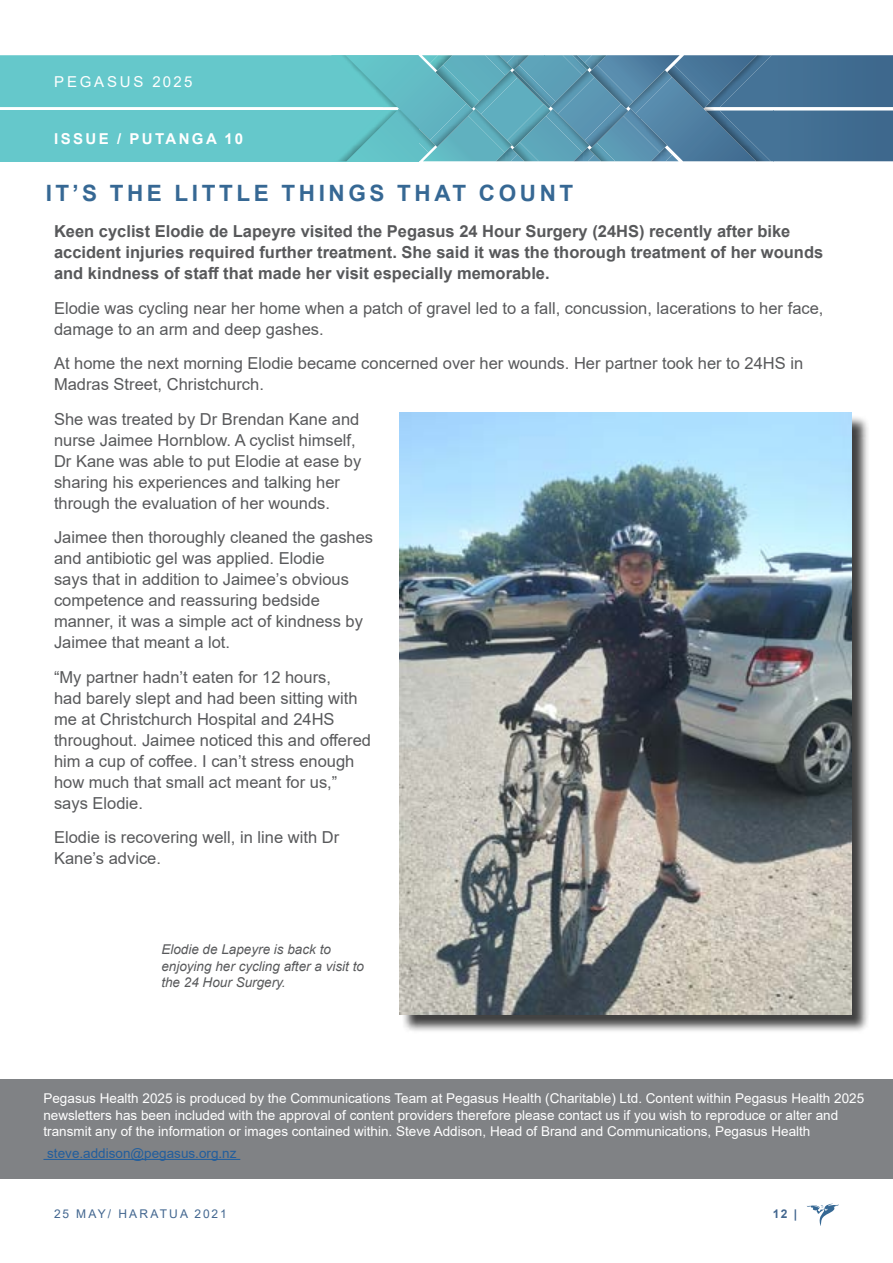
<style>
.page{position:relative;width:893px;height:1263px;background:#fff}
.page>*{position:absolute;margin:0;border:0;box-sizing:border-box;transform-origin:0 0}
.t1{font:700 22.5px "Arial";letter-spacing:.16em;color:#366894}
.t2{font:16.5px/21px "Arial";color:#58595b}
.t3{font:700 16.5px/21px "Arial";color:#58595b}
.t4{font:700 15px "Arial";letter-spacing:.16em;color:#fff}
.t5{font:15px "Arial";letter-spacing:.185em;color:#fff}
.t6{font:13.5px/16.2px "Arial";color:#fff}
.t7{font:italic 13.5px/16.5px "Arial";color:#58595b}
.t8{font:13.5px "Arial";color:#215e9e}
.t9{font:12px "Arial";letter-spacing:.165em;color:#436790}
.t10{font:700 12px "Arial";color:#436790}
</style>
<div class="page">
<svg style="left:807px;top:1203px;width:32px;height:23px"></svg>
<div style="left:0;top:55px;width:418px;height:52px;background:#65c8cb"></div>
<div style="left:0;top:111px;width:418px;height:51px;background:#65c8cb"></div>
<img style="left:339px;top:155px;width:6px;height:6px">
<svg style="left:345px;top:55px;width:548px;height:106px;background:#5693ab"></svg>
<img style="left:665px;top:148px;width:7px;height:13px">
<img style="left:651px;top:148px;width:14px;height:13px">
<div style="left:0;top:1079px;width:893px;height:100px;background:#808285"></div>
<hr style="left:43px;top:1159px;width:197px;height:1px;background:#215e9e">
<div style="left:402px;top:415px;width:468px;height:618px;background:#000;opacity:.75"></div>
<img style="left:400px;top:412px;width:451px;height:603px">
<p class="t5" style="left:54px;top:71px;width:140px">PEGASUS 2025</p>
<p class="t4" style="left:54px;top:129px;width:190px">ISSUE / PUTANGA 10</p>
<h1 class="t1" style="left:46px;top:177px;width:529px">IT’S THE LITTLE THINGS THAT COUNT</h1>
<p class="t3" style="left:54px;top:221px;width:771px">Keen cyclist Elodie de Lapeyre visited the Pegasus 24 Hour Surgery (24HS) recently after bike accident injuries required further treatment. She said it was the thorough treatment of her wounds and kindness of staff that made her visit especially memorable.</p>
<p class="t2" style="left:54px;top:297px;width:771px">Elodie was cycling near her home when a patch of gravel led to a fall, concussion, lacerations to her face, damage to an arm and deep gashes.</p>
<p class="t2" style="left:54px;top:353px;width:751px">At home the next morning Elodie became concerned over her wounds. Her partner took her to 24HS in<br>Madras Street, Christchurch.</p>
<p class="t2" style="left:54px;top:408px;width:309px">She was treated by Dr Brendan Kane and nurse Jaimee Hornblow. A cyclist himself, Dr Kane was able to put Elodie at ease by sharing his experiences and talking her through the evaluation of her wounds.</p>
<p class="t2" style="left:54px;top:527px;width:321px">Jaimee then thoroughly cleaned the gashes and antibiotic gel was applied. Elodie<br>says that in addition to Jaimee’s obvious competence and reassuring bedside manner, it was a simple act of kindness by Jaimee that meant a lot.</p>
<p class="t2" style="left:54px;top:666px;width:318px">“My partner hadn’t eaten for 12 hours,<br>had barely slept and had been sitting with me at Christchurch Hospital and 24HS throughout. Jaimee noticed this and offered him a cup of coffee. I can’t stress enough how much that small act meant for us,” says Elodie.</p>
<p class="t2" style="left:54px;top:827px;width:287px">Elodie is recovering well, in line with Dr<br>Kane’s advice.</p>
<p class="t7" style="left:161px;top:941px;width:204px">Elodie de Lapeyre is back to enjoying her cycling after a visit to the 24 Hour Surgery.</p>
<p class="t6" style="left:43px;top:1090px;width:822px">Pegasus Health 2025 is produced by the Communications Team at Pegasus Health (Charitable) Ltd. Content within Pegasus Health 2025 newsletters has been included with the approval of content providers therefore please contact us if you wish to reproduce or alter and transmit any of the information or images contained within. Steve Addison, Head of Brand and Communications, Pegasus Health</p>
<p class="t8" style="left:47px;top:1144px;width:191px">steve.addison@pegasus.org.nz</p>
<p class="t9" style="left:54px;top:1206px;width:174px">25 MAY/ HARATUA 2021</p>
<p class="t10" style="left:773px;top:1205px;width:26px">12 |</p>
</div>
